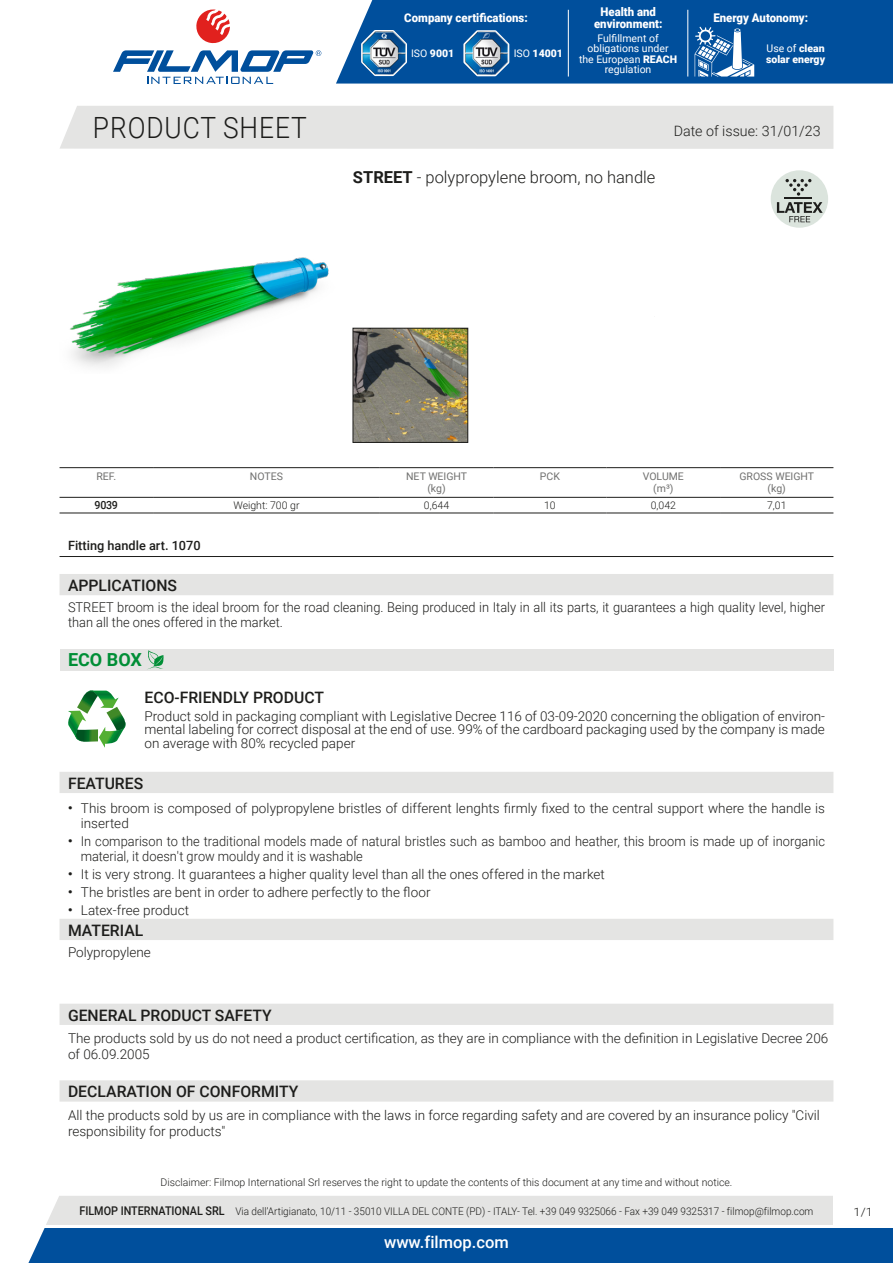
<style>
.page{position:relative;width:893px;height:1263px;background:#fff}
.page>*{position:absolute;margin:0;border:0;box-sizing:border-box;transform-origin:0 0}
.t1{font:300 29.25px "Roboto";letter-spacing:.035em;color:#1d1d1b;scale:.9 1}
.t2{font:700 18px "Roboto";color:#008e36}
.t3{font:300 16.5px "Roboto";color:#1d1d1b}
.t4{font:500 16.5px "Roboto";color:#fff}
.t5{font:500 15.75px "Roboto";color:#1d1d1b}
.t6{font:300 14.25px "Roboto";color:#1d1d1b}
.t7{font:300 13.5px/13.5px "Roboto";color:#1d1d1b}
.t8{font:300 13.5px/15px "Roboto";color:#1d1d1b;scale:.95 1}
.t9{font:500 12.75px "Roboto";color:#1d1d1b}
.t10{font:900 12px/12px "Roboto";color:#fff;text-align:center;scale:.95 1}
.t11{font:300 11.55px "Roboto";color:#1d1d1b;scale:1.11 1}
.t12{font:500 11.25px "Roboto";color:#1d1d1b;scale:.95 1}
.t13{font:300 10.5px "Roboto";color:#1d1d1b}
.t14{font:300 10.5px "Roboto";color:#1d1d1b;scale:.95 1}
.t15{font:10.5px/10.5px "Roboto";color:#fff;text-align:center}
.t16{font:10.5px/12px "Roboto";color:#70706f;text-align:center}
.t17{font:900 10.5px/10.5px "Roboto";color:#fff}
.s1{font-weight:400}
.s2{font-weight:900}
.s3{font-weight:700}
.s4{font-weight:500;font-size:12px}
</style>
<div class="page">
<svg style="left:28px;top:1196px;width:865px;height:67px;background:#6793bc"></svg>
<div style="left:60px;top:106px;width:773px;height:43px;background:#e4e4e3"></div>
<svg style="left:196px;top:10px;width:34px;height:34px"></svg>
<svg style="left:113px;top:50px;width:208px;height:34px"></svg>
<div style="left:336px;top:0;width:557px;height:84px;background:#004f9c"></div>
<svg style="left:462px;top:28px;width:49px;height:50px"></svg>
<img style="left:465px;top:32px;width:43px;height:43px">
<svg style="left:360px;top:28px;width:48px;height:49px"></svg>
<img style="left:362px;top:31px;width:44px;height:44px">
<hr style="left:568px;top:10px;width:1px;height:67px;background:#fff">
<hr style="left:688px;top:10px;width:1px;height:67px;background:#fff">
<svg style="left:695px;top:27px;width:59px;height:50px"></svg>
<img style="left:70px;top:257px;width:259px;height:110px">
<div style="left:771px;top:170px;width:57px;height:58px;background:#dbe4dd;border-radius:50%"></div>
<svg style="left:777px;top:202px;width:46px;height:20px"></svg>
<hr style="left:785px;top:197px;width:27px;height:2px;background:#1d1d1b">
<svg style="left:785px;top:179px;width:26px;height:17px"></svg>
<img style="left:355px;top:330px;width:111px;height:111px">
<div style="left:353px;top:328px;width:115px;height:115px;border:1px solid #1d1d1b"></div>
<hr style="left:60px;top:467px;width:93px;height:1px;background:#1d1d1b">
<hr style="left:60px;top:497px;width:93px;height:1px;background:#1d1d1b">
<hr style="left:153px;top:467px;width:227px;height:1px;background:#1d1d1b">
<hr style="left:153px;top:497px;width:227px;height:1px;background:#1d1d1b">
<hr style="left:380px;top:467px;width:113px;height:1px;background:#1d1d1b">
<hr style="left:380px;top:497px;width:113px;height:1px;background:#1d1d1b">
<hr style="left:493px;top:467px;width:114px;height:1px;background:#1d1d1b">
<hr style="left:493px;top:497px;width:114px;height:1px;background:#1d1d1b">
<hr style="left:607px;top:467px;width:113px;height:1px;background:#1d1d1b">
<hr style="left:607px;top:497px;width:113px;height:1px;background:#1d1d1b">
<hr style="left:720px;top:467px;width:113px;height:1px;background:#1d1d1b">
<hr style="left:720px;top:497px;width:113px;height:1px;background:#1d1d1b">
<hr style="left:60px;top:513px;width:93px;height:1px;background:#1d1d1b">
<hr style="left:153px;top:513px;width:227px;height:1px;background:#1d1d1b">
<hr style="left:380px;top:513px;width:113px;height:1px;background:#1d1d1b">
<hr style="left:493px;top:513px;width:114px;height:1px;background:#1d1d1b">
<hr style="left:607px;top:513px;width:113px;height:1px;background:#1d1d1b">
<hr style="left:720px;top:513px;width:113px;height:1px;background:#1d1d1b">
<hr style="left:60px;top:556px;width:773px;height:1px;background:#1d1d1b">
<div style="left:60px;top:574px;width:773px;height:21px;background:#e4e4e3"></div>
<div style="left:60px;top:649px;width:773px;height:21px;background:#e4e4e3"></div>
<svg style="left:148px;top:650px;width:16px;height:19px"></svg>
<svg style="left:68px;top:690px;width:58px;height:58px"></svg>
<div style="left:60px;top:772px;width:773px;height:21px;background:#e4e4e3"></div>
<div style="left:60px;top:919px;width:773px;height:21px;background:#e4e4e3"></div>
<div style="left:60px;top:1004px;width:773px;height:21px;background:#e4e4e3"></div>
<div style="left:60px;top:1080px;width:773px;height:21px;background:#e4e4e3"></div>
<hr style="left:45px;top:1225px;width:848px;height:2px;background:#fff">
<div style="left:833px;top:1196px;width:60px;height:31px;background:#fff"></div>
<p class="t10" style="left:404px;top:11px;width:131px">Company certifications:</p>
<p class="t17" style="left:411px;top:48px;width:45px"><span class="s1">ISO</span> 9001</p>
<p class="t17" style="left:514px;top:48px;width:51px"><span class="s1">ISO</span> 14001</p>
<p class="t10" style="left:594px;top:5px;width:73px">Health and environment:</p>
<p class="t15" style="left:579px;top:32px;width:100px">Fulfillment of obligations under the European <span class="s2">REACH </span>regulation</p>
<p class="t10" style="left:713px;top:11px;width:101px">Energy Autonomy:</p>
<p class="t17" style="left:766px;top:43px;width:61px"><span class="s1">Use of</span> clean solar energy</p>
<h1 class="t1" style="left:93px;top:107px;width:239px">PRODUCT SHEET</h1>
<p class="t6" style="left:674px;top:121px;width:148px">Date of issue: 31/01/23</p>
<p class="t3" style="left:353px;top:165px;width:304px"><span class="s3">STREET</span> - polypropylene broom, no handle</p>
<p class="t16" style="left:96px;top:470px;width:21px">REF.</p>
<p class="t16" style="left:250px;top:470px;width:35px">NOTES</p>
<p class="t16" style="left:406px;top:470px;width:63px">NET WEIGHT (kg)</p>
<p class="t16" style="left:540px;top:470px;width:22px">PCK</p>
<p class="t16" style="left:643px;top:470px;width:43px">VOLUME (m³)</p>
<p class="t16" style="left:739px;top:470px;width:76px">GROSS WEIGHT (kg)</p>
<p class="t12" style="left:95px;top:497px;width:26px">9039</p>
<p class="t13" style="left:233px;top:498px;width:68px">Weight: 700 gr</p>
<p class="t13" style="left:424px;top:498px;width:27px">0,644</p>
<p class="t13" style="left:544px;top:498px;width:13px">10</p>
<p class="t13" style="left:651px;top:498px;width:27px">0,042</p>
<p class="t13" style="left:767px;top:498px;width:21px">7,01</p>
<p class="t9" style="left:68px;top:537px;width:134px">Fitting handle art. 1070</p>
<p class="t5" style="left:68px;top:574px;width:110px">APPLICATIONS</p>
<p class="t8" style="left:68px;top:599px;width:798px">STREET broom is the ideal broom for the road cleaning. Being produced in Italy in all its parts, it guarantees a high quality level, higher than all the ones offered in the market.</p>
<h2 class="t2" style="left:68px;top:647px;width:75px">ECO BOX</h2>
<p class="t5" style="left:145px;top:686px;width:181px">ECO-FRIENDLY PRODUCT</p>
<p class="t7" style="left:145px;top:708px;width:682px;text-align:justify">Product sold in packaging compliant with Legislative Decree 116 of 03-09-2020 concerning the obligation of environ&shy;mental labeling for correct disposal at the end of use. 99% of the cardboard packaging used by the company is made on average with 80% recycled paper</p>
<p class="t5" style="left:68px;top:772px;width:77px">FEATURES</p>
<p class="t7" style="left:81px;top:800px;width:746px;line-height:15px;text-indent:-13px"><sup>•</sup> This broom is composed of polypropylene bristles of different lenghts firmly fixed to the central support where the handle is inserted</p>
<p class="t8" style="left:81px;top:833px;width:785px;text-indent:-13px"><sup>•</sup> In comparison to the traditional models made of natural bristles such as bamboo and heather, this broom is made up of inorganic material, it doesn't grow mouldy and it is washable</p>
<p class="t7" style="left:68px;top:867px;width:538px"><sup>•</sup> It is very strong. It guarantees a higher quality level than all the ones offered in the market</p>
<p class="t7" style="left:68px;top:885px;width:364px"><sup>•</sup> The bristles are bent in order to adhere perfectly to the floor</p>
<p class="t7" style="left:68px;top:903px;width:123px"><sup>•</sup> Latex-free product</p>
<p class="t5" style="left:68px;top:919px;width:77px">MATERIAL</p>
<p class="t7" style="left:68px;top:945px;width:84px">Polypropylene</p>
<p class="t5" style="left:68px;top:1004px;width:205px">GENERAL PRODUCT SAFETY</p>
<p class="t7" style="left:68px;top:1030px;width:762px;line-height:16.2px">The products sold by us do not need a product certification, as they are in compliance with the definition in Legislative Decree 206 of 06.09.2005</p>
<p class="t5" style="left:68px;top:1081px;width:232px">DECLARATION OF CONFORMITY</p>
<p class="t7" style="left:68px;top:1106px;width:753px;line-height:16.2px">All the products sold by us are in compliance with the laws in force regarding safety and are covered by an insurance policy "Civil responsibility for products"</p>
<p class="t13" style="left:160px;top:1175px;width:573px">Disclaimer: Filmop International Srl reserves the right to update the contents of this document at any time and without notice.</p>
<p class="t14" style="left:79px;top:1204px;width:774px"><span class="s4">FILMOP INTERNATIONAL SRL</span> Via dell’Artigianato, 10/11 - 35010 VILLA DEL CONTE (PD) - ITALY- Tel. +39 049 9325066 - Fax +39 049 9325317 - filmop@filmop.com</p>
<p class="t4" style="left:384px;top:1230px;width:126px">www.filmop.com</p>
<p class="t11" style="left:854px;top:1204px;width:19px">1/1</p>
</div>
